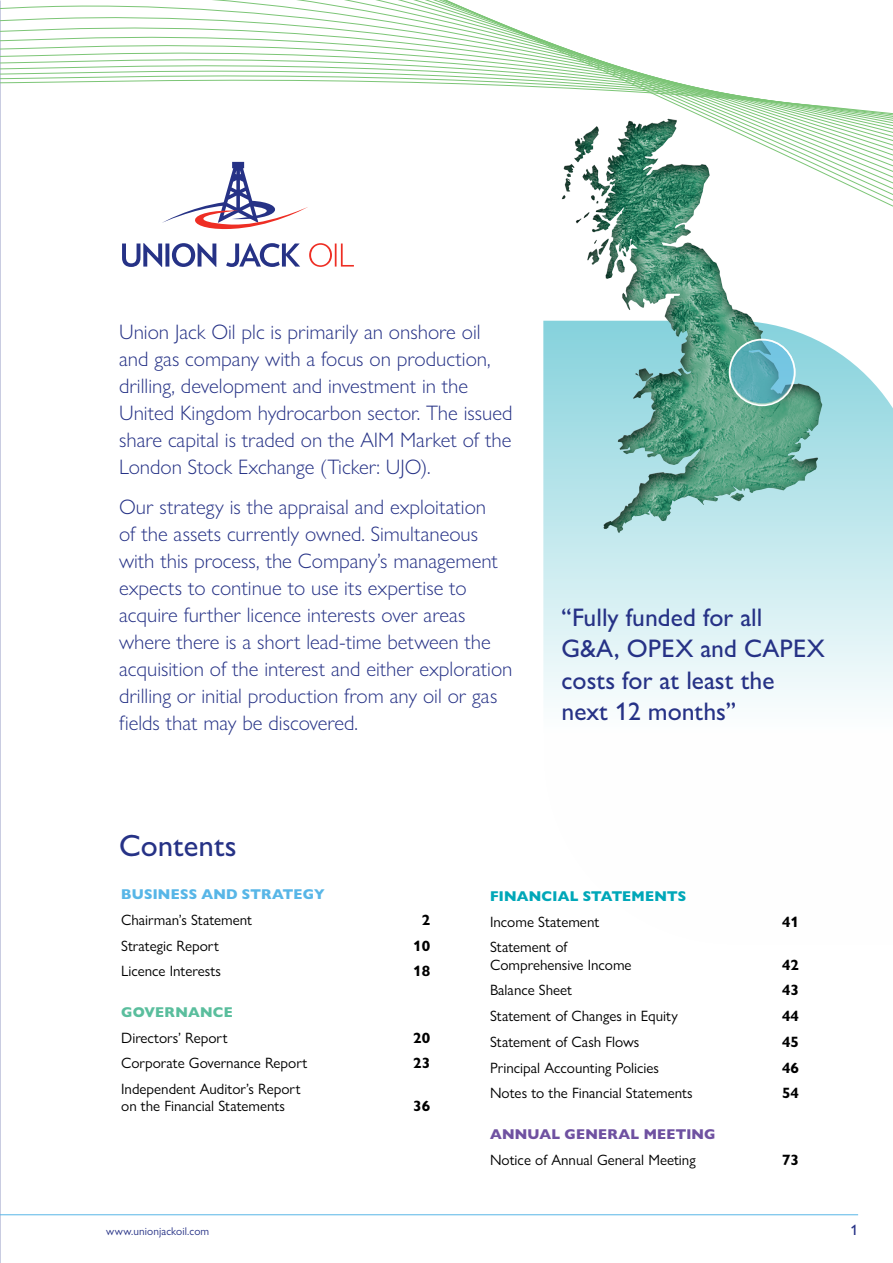
<style>
.page{position:relative;width:893px;height:1263px;background:#fff}
.page>*{position:absolute;margin:0;border:0;box-sizing:border-box;transform-origin:0 0}
.t1{font:500 30.75px "Gill Sans Nova";color:#263286}
.t2{font:500 25.5px/31.5px "Gill Sans Nova";color:#263286}
.t3{font:300 21px/27px "Gill Sans Nova";color:#263286}
.t4{font:15px/17.2px "Gill Sans Nova";color:#000}
.t5{font:700 15px "Gill Sans Nova";color:#000}
.t6{font:500 15px "Gill Sans Nova";color:#263286}
.t7{font:800 14.25px "Gill Sans Nova";letter-spacing:.015em;color:#6f51a1}
.t8{font:800 14.25px "Gill Sans Nova";letter-spacing:.015em;color:#58b6e7}
.t9{font:800 14.25px "Gill Sans Nova";letter-spacing:.015em;color:#00a7b8}
.t10{font:800 14.25px "Gill Sans Nova";letter-spacing:.015em;color:#5abe9d}
.t11{font:11.25px "Gill Sans Nova";letter-spacing:.01em;color:#263286}
</style>
<div class="page">
<svg style="left:543px;top:369px;width:350px;height:333px;background:#dbf1f4"></svg>
<svg style="left:0;top:0;width:893px;height:181px"></svg>
<svg style="left:0;top:11px;width:893px;height:163px"></svg>
<svg style="left:0;top:22px;width:893px;height:146px"></svg>
<svg style="left:0;top:33px;width:893px;height:130px"></svg>
<svg style="left:122px;top:243px;width:94px;height:24px"></svg>
<svg style="left:226px;top:243px;width:74px;height:24px"></svg>
<svg style="left:309px;top:243px;width:45px;height:24px"></svg>
<svg style="left:162px;top:162px;width:146px;height:68px"></svg>
<div style="left:509px;top:100px;width:351px;height:462px;background:#000;opacity:.75"></div>
<svg style="left:730px;top:340px;width:64px;height:64px;background:#61b1bf"></svg>
<div style="left:729px;top:339px;width:67px;height:67px;border:2px solid #fff;border-radius:50%"></div>
<hr style="left:0;top:1214px;width:858px;height:1px;background:#58b6e7">
<p class="t3" style="left:119px;top:318px;width:395px">Union Jack Oil plc is primarily an onshore oil and gas company with a focus on production, drilling, development and investment in the United Kingdom hydrocarbon sector. The issued share capital is traded on the AIM Market of the London Stock Exchange (Ticker: UJO).</p>
<p class="t3" style="left:119px;top:493px;width:395px">Our strategy is the appraisal and exploitation<br>of the assets currently owned. Simultaneous with this process, the Company’s management expects to continue to use its expertise to acquire further licence interests over areas where there is a short lead-time between the acquisition of the interest and either exploration drilling or initial production from any oil or gas fields that may be discovered.</p>
<h1 class="t1" style="left:119px;top:826px;width:119px">Contents</h1>
<p class="t2" style="left:561px;top:601px;width:265px">“Fully funded for all<br>G&amp;A, OPEX and CAPEX costs for at least the next 12 months”</p>
<p class="t8" style="left:121px;top:885px;width:205px">BUSINESS AND STRATEGY</p>
<p class="t4" style="left:121px;top:911px;width:132px">Chairman’s Statement</p>
<p class="t5" style="left:422px;top:910px;width:10px">2</p>
<p class="t4" style="left:121px;top:937px;width:99px">Strategic Report</p>
<p class="t5" style="left:413px;top:936px;width:18px">10</p>
<p class="t4" style="left:121px;top:962px;width:101px">Licence Interests</p>
<p class="t5" style="left:413px;top:962px;width:18px">18</p>
<p class="t10" style="left:121px;top:1003px;width:113px">GOVERNANCE</p>
<p class="t4" style="left:121px;top:1029px;width:108px">Directors’ Report</p>
<p class="t5" style="left:413px;top:1028px;width:18px">20</p>
<p class="t4" style="left:121px;top:1054px;width:188px">Corporate Governance Report</p>
<p class="t5" style="left:413px;top:1054px;width:18px">23</p>
<p class="t4" style="left:121px;top:1080px;width:181px">Independent Auditor’s Report on the Financial Statements</p>
<p class="t5" style="left:413px;top:1097px;width:18px">36</p>
<p class="t9" style="left:490px;top:887px;width:198px">FINANCIAL STATEMENTS</p>
<p class="t4" style="left:490px;top:913px;width:111px">Income Statement</p>
<p class="t5" style="left:782px;top:912px;width:18px">41</p>
<p class="t4" style="left:490px;top:938px;width:143px">Statement of<br>Comprehensive Income</p>
<p class="t5" style="left:782px;top:955px;width:18px">42</p>
<p class="t4" style="left:490px;top:981px;width:84px">Balance Sheet</p>
<p class="t5" style="left:782px;top:981px;width:18px">43</p>
<p class="t4" style="left:490px;top:1007px;width:189px">Statement of Changes in Equity</p>
<p class="t5" style="left:782px;top:1007px;width:18px">44</p>
<p class="t4" style="left:490px;top:1033px;width:151px">Statement of Cash Flows</p>
<p class="t5" style="left:782px;top:1032px;width:18px">45</p>
<p class="t4" style="left:490px;top:1059px;width:171px">Principal Accounting Policies</p>
<p class="t5" style="left:782px;top:1058px;width:18px">46</p>
<p class="t4" style="left:490px;top:1084px;width:204px">Notes to the Financial Statements</p>
<p class="t5" style="left:782px;top:1084px;width:18px">54</p>
<p class="t7" style="left:490px;top:1125px;width:227px">ANNUAL GENERAL MEETING</p>
<p class="t4" style="left:490px;top:1151px;width:207px">Notice of Annual General Meeting</p>
<p class="t5" style="left:782px;top:1150px;width:18px">73</p>
<p class="t11" style="left:106px;top:1224px;width:104px">www.unionjackoil.com</p>
<p class="t6" style="left:851px;top:1220px;width:9px">1</p>
</div>
